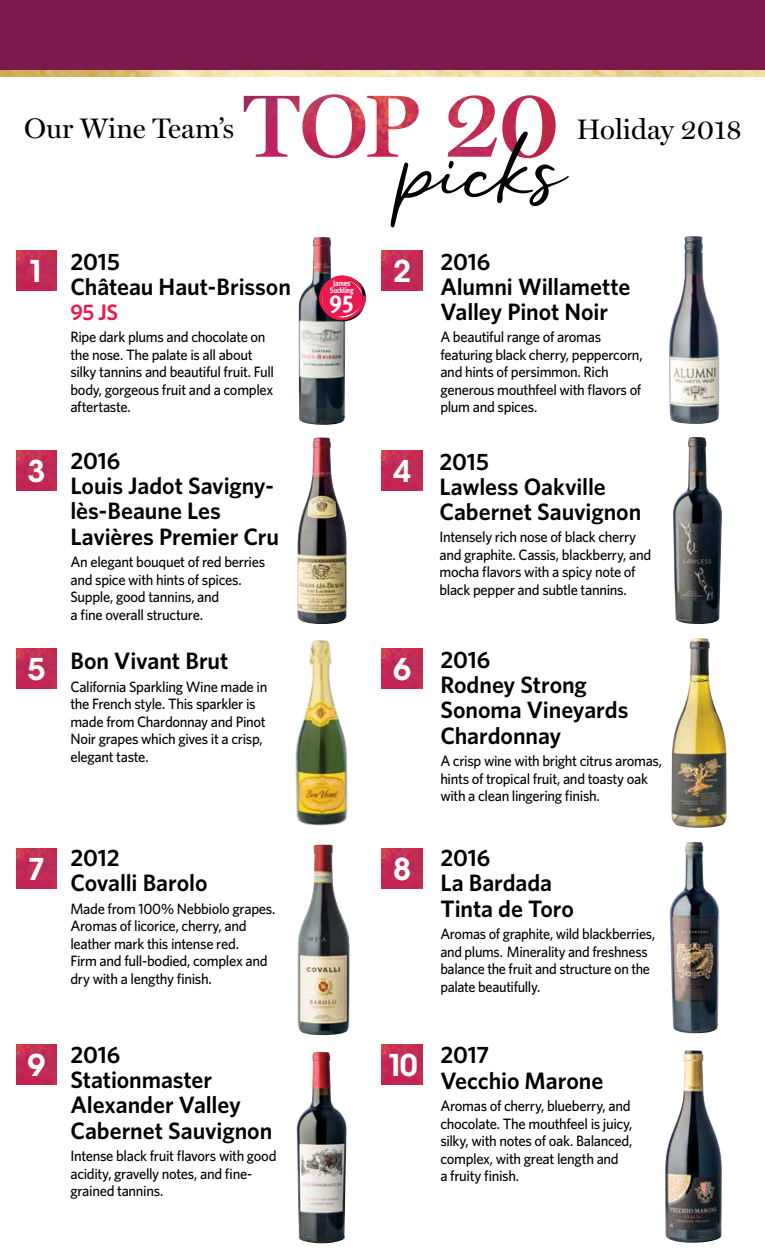
<style>
.page{position:relative;width:765px;height:1260px;background:#fff}
.page>*{position:absolute;margin:0;border:0;box-sizing:border-box;transform-origin:0 0}
.t1{font:600 29.88px "ITC Avant Garde Std";color:#fff}
.t2{font:28.38px "Miller Display";color:#000}
.t3{font:24.5px "Meta Plus Bold Caps";color:#fff;scale:.95 1}
.t4{font:600 23.75px/25.1px "Whitney";letter-spacing:-.005em;color:#000}
.t5{font:600 22.5px "Whitney";color:#ed174f}
.t6{font:500 15px/17.5px "Whitney";letter-spacing:-.025em;color:#000}
.t7{font:500 15px/17.5px "Whitney";letter-spacing:-.025em;color:#000;scale:.95 1}
.t8{font:700 8px/6.9px "Meta Plus";letter-spacing:-.03em;color:#fff;text-align:center;scale:.88 1}
</style>
<div class="page">
<div style="left:0;top:0;width:765px;height:70px;background:#7c1a4d"></div>
<img style="left:0;top:70px;width:765px;height:7px">
<img style="left:244px;top:94px;width:312px;height:64px">
<svg style="left:391px;top:131px;width:178px;height:97px"></svg>
<img style="left:669px;top:236px;width:50px;height:188px">
<img style="left:673px;top:437px;width:49px;height:187px">
<img style="left:299px;top:237px;width:46px;height:188px">
<svg style="left:319px;top:275px;width:48px;height:47px;background:#ce3c63"></svg>
<img style="left:665px;top:1051px;width:57px;height:192px">
<img style="left:296px;top:1052px;width:51px;height:191px">
<img style="left:669px;top:842px;width:51px;height:191px">
<img style="left:297px;top:845px;width:53px;height:190px">
<img style="left:671px;top:638px;width:56px;height:190px">
<img style="left:16px;top:250px;width:41px;height:41px">
<img style="left:16px;top:648px;width:41px;height:41px">
<img style="left:382px;top:250px;width:40px;height:41px">
<img style="left:382px;top:648px;width:40px;height:41px">
<img style="left:16px;top:450px;width:41px;height:41px">
<img style="left:16px;top:848px;width:41px;height:41px">
<img style="left:16px;top:1044px;width:41px;height:41px">
<img style="left:382px;top:450px;width:40px;height:41px">
<img style="left:382px;top:848px;width:40px;height:41px">
<img style="left:382px;top:1044px;width:40px;height:41px">
<img style="left:295px;top:640px;width:53px;height:186px">
<img style="left:297px;top:437px;width:50px;height:187px">
<h2 class="t2" style="left:24px;top:112px;width:212px">Our Wine Team’s</h2>
<h2 class="t2" style="left:577px;top:113px;width:167px">Holiday 2018</h2>
<h1 class="t1" style="left:27px;top:252px;width:19px">1</h1>
<h3 class="t4" style="left:70px;top:248px;width:222px">2015<br>Château Haut-Brisson</h3>
<h3 class="t5" style="left:70px;top:297px;width:49px">95 JS</h3>
<p class="t6" style="left:70px;top:328px;width:205px">Ripe dark plums and chocolate on the nose. The palate is all about silky tannins and beautiful fruit. Full body, gorgeous fruit and a complex aftertaste.</p>
<p class="t8" style="left:330px;top:280px;width:29px">James<br>Suckling</p>
<h3 class="t3" style="left:329px;top:290px;width:28px">95</h3>
<h1 class="t1" style="left:393px;top:252px;width:19px">2</h1>
<h3 class="t4" style="left:440px;top:248px;width:192px">2016<br>Alumni Willamette<br>Valley Pinot Noir</h3>
<p class="t6" style="left:440px;top:328px;width:204px">A beautiful range of aromas featuring black cherry, peppercorn, and hints of persimmon. Rich generous mouthfeel with flavors of plum and spices.</p>
<h1 class="t1" style="left:27px;top:452px;width:19px">3</h1>
<h3 class="t4" style="left:70px;top:448px;width:210px">2016<br>Louis Jadot Savigny&shy;lès-Beaune Les<br>Lavières Premier Cru</h3>
<p class="t6" style="left:70px;top:553px;width:196px">An elegant bouquet of red berries and spice with hints of spices.<br>Supple, good tannins, and<br>a fine overall structure.</p>
<h1 class="t1" style="left:393px;top:452px;width:19px">4</h1>
<h3 class="t4" style="left:439px;top:448px;width:203px">2015<br>Lawless Oakville<br>Cabernet Sauvignon</h3>
<p class="t6" style="left:439px;top:528px;width:213px">Intensely rich nose of black cherry and graphite. Cassis, blackberry, and mocha flavors with a spicy note of black pepper and subtle tannins.</p>
<h1 class="t1" style="left:27px;top:650px;width:19px">5</h1>
<h3 class="t4" style="left:70px;top:648px;width:160px">Bon Vivant Brut</h3>
<p class="t6" style="left:70px;top:678px;width:198px">California Sparkling Wine made in the French style. This sparkler is made from Chardonnay and Pinot<br>Noir grapes which gives it a crisp, elegant taste.</p>
<h1 class="t1" style="left:393px;top:650px;width:19px">6</h1>
<h3 class="t4" style="left:440px;top:647px;width:190px">2016<br>Rodney Strong<br>Sonoma Vineyards<br>Chardonnay</h3>
<p class="t6" style="left:440px;top:752px;width:223px">A crisp wine with bright citrus aromas, hints of tropical fruit, and toasty oak with a clean lingering finish.</p>
<h1 class="t1" style="left:27px;top:850px;width:19px">7</h1>
<h3 class="t4" style="left:70px;top:845px;width:139px">2012<br>Covalli Barolo</h3>
<p class="t6" style="left:70px;top:899px;width:207px">Made from 100% Nebbiolo grapes.<br>Aromas of licorice, cherry, and leather mark this intense red.<br>Firm and full-bodied, complex and dry with a lengthy finish.</p>
<h1 class="t1" style="left:393px;top:850px;width:19px">8</h1>
<h3 class="t4" style="left:440px;top:845px;width:135px">2016<br>La Bardada<br>Tinta de Toro</h3>
<p class="t7" style="left:440px;top:925px;width:228px">Aromas of graphite, wild blackberries, and plums. Minerality and freshness balance the fruit and structure on the palate beautifully.</p>
<h1 class="t1" style="left:27px;top:1046px;width:19px">9</h1>
<h3 class="t4" style="left:70px;top:1042px;width:203px">2016<br>Stationmaster<br>Alexander Valley<br>Cabernet Sauvignon</h3>
<p class="t6" style="left:70px;top:1147px;width:208px">Intense black fruit flavors with good acidity, gravelly notes, and fine&shy;grained tannins.</p>
<h1 class="t1" style="left:387px;top:1046px;width:33px">10</h1>
<h3 class="t4" style="left:440px;top:1042px;width:165px">2017<br>Vecchio Marone</h3>
<p class="t6" style="left:440px;top:1097px;width:194px">Aromas of cherry, blueberry, and chocolate. The mouthfeel is juicy, silky, with notes of oak. Balanced, complex, with great length and<br>a fruity finish.</p>
</div>
